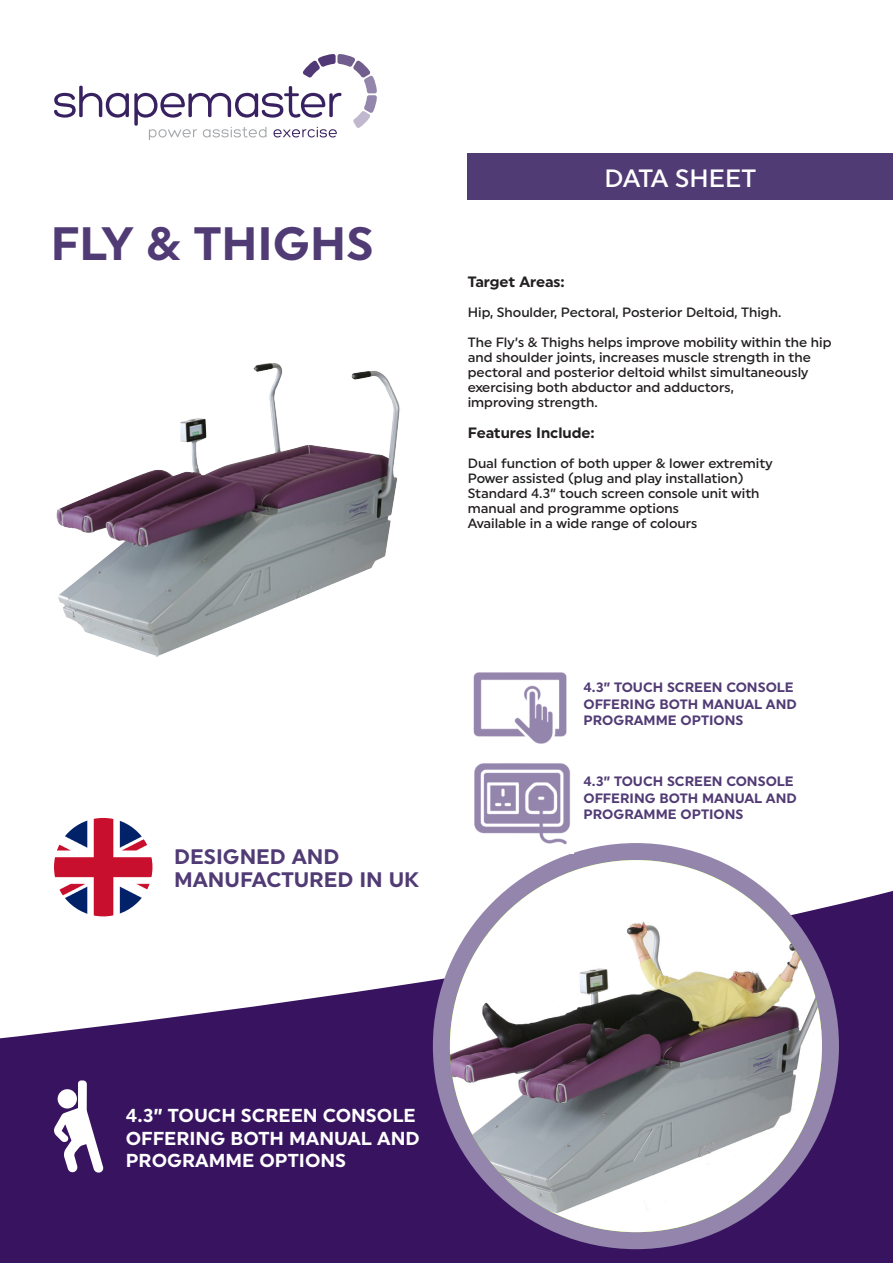
<style>
.page{position:relative;width:893px;height:1263px;background:#fff}
.page>*{position:absolute;margin:0;border:0;box-sizing:border-box;transform-origin:0 0}
.t1{font:700 46.8px "Uniform";color:#513b75}
.t2{font:500 25.05px "Uniform";color:#fff}
.t3{font:700 21px "Uniform";color:#513b75}
.t4{font:700 18.75px "Uniform";color:#fff}
.t5{font:700 15px "Uniform";color:#231f20}
.t6{font:700 13.65px "Uniform";color:#513b75}
.t7{font:500 13.5px/15px "Uniform";color:#231f20}
</style>
<div class="page">
<svg style="left:54px;top:54px;width:323px;height:86px"></svg>
<div style="left:468px;top:153px;width:425px;height:47px;background:#513b75"></div>
<svg style="left:0;top:891px;width:893px;height:372px;fill:#381460"></svg>
<div style="left:433px;top:843px;width:406px;height:406px;background:#9485ac;border-radius:50%"></div>
<img style="left:450px;top:860px;width:372px;height:372px;border-radius:186px">
<img style="left:54px;top:818px;width:98px;height:98px;border-radius:49px">
<svg style="left:53px;top:1080px;width:51px;height:93px"></svg>
<div style="left:58px;top:1089px;width:19px;height:19px;background:#fff;border-radius:50%"></div>
<img style="left:56px;top:363px;width:344px;height:294px">
<img style="left:474px;top:763px;width:100px;height:91px">
<img style="left:473px;top:672px;width:94px;height:72px">
<p class="t1" style="left:51px;top:216px;width:324px">FLY &amp; THIGHS</p>
<p class="t2" style="left:605px;top:163px;width:153px">DATA SHEET</p>
<p class="t5" style="left:468px;top:272px;width:99px">Target Areas:</p>
<p class="t7" style="left:468px;top:304px;width:315px">Hip, Shoulder, Pectoral, Posterior Deltoid, Thigh.</p>
<p class="t7" style="left:468px;top:334px;width:365px">The Fly’s &amp; Thighs helps improve mobility within the hip and shoulder joints, increases muscle strength in the pectoral and posterior deltoid whilst simultaneously exercising both abductor and adductors,</p>
<p class="t7" style="left:468px;top:394px;width:131px">improving strength.</p>
<p class="t5" style="left:468px;top:424px;width:129px">Features Include:</p>
<p class="t7" style="left:468px;top:456px;width:306px">Dual function of both upper &amp; lower extremity</p>
<p class="t7" style="left:468px;top:471px;width:277px">Power assisted (plug and play installation)</p>
<p class="t7" style="left:468px;top:486px;width:293px">Standard 4.3” touch screen console unit with</p>
<p class="t7" style="left:468px;top:501px;width:213px">manual and programme options</p>
<p class="t7" style="left:468px;top:516px;width:231px">Available in a wide range of colours</p>
<p class="t3" style="left:174px;top:844px;width:167px">DESIGNED AND</p>
<p class="t3" style="left:174px;top:867px;width:246px">MANUFACTURED IN UK</p>
<p class="t6" style="left:583px;top:679px;width:212px">4.3” TOUCH SCREEN CONSOLE</p>
<p class="t6" style="left:583px;top:696px;width:215px">OFFERING BOTH MANUAL AND</p>
<p class="t6" style="left:583px;top:712px;width:161px">PROGRAMME OPTIONS</p>
<p class="t6" style="left:583px;top:773px;width:212px">4.3” TOUCH SCREEN CONSOLE</p>
<p class="t6" style="left:583px;top:790px;width:215px">OFFERING BOTH MANUAL AND</p>
<p class="t6" style="left:583px;top:806px;width:161px">PROGRAMME OPTIONS</p>
<p class="t4" style="left:126px;top:1104px;width:291px">4.3” TOUCH SCREEN CONSOLE</p>
<p class="t4" style="left:126px;top:1127px;width:295px">OFFERING BOTH MANUAL AND</p>
<p class="t4" style="left:126px;top:1149px;width:222px">PROGRAMME OPTIONS</p>
</div>
